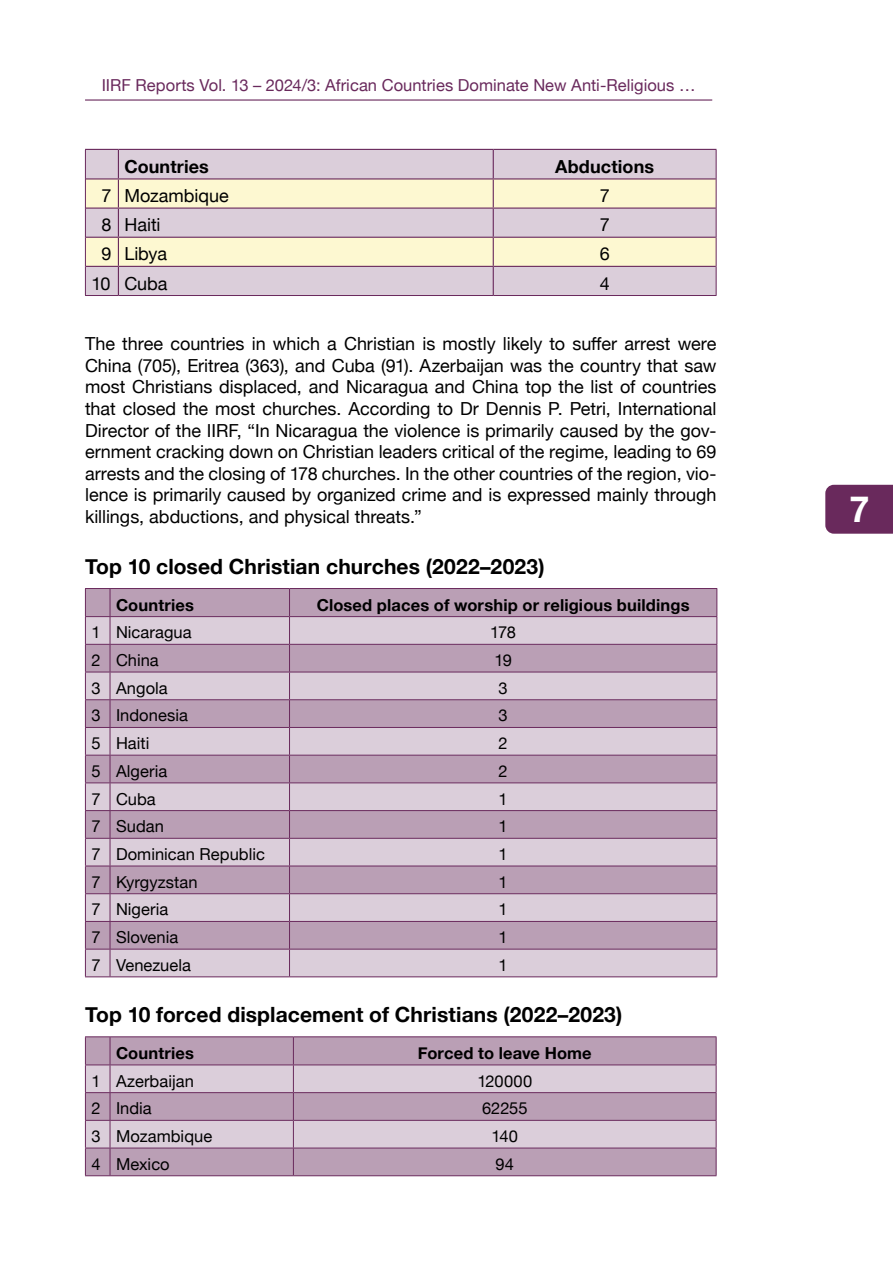
<style>
.page{position:relative;width:893px;height:1263px;background:#fff}
.page>*{position:absolute;margin:0;border:0;box-sizing:border-box;transform-origin:0 0}
.t1{font:700 36px "Helvetica Neue";color:#fff}
.t2{font:700 21px "Helvetica Neue";letter-spacing:.005em;color:#000}
.t3{font:18px/21.6px "Helvetica Neue";color:#000;text-align:justify}
.t4{font:700 18px "Helvetica Neue";letter-spacing:.005em;color:#000}
.t5{font:16.5px "Helvetica Neue";letter-spacing:.005em;color:#000}
.t6{font:700 16.5px "Helvetica Neue";letter-spacing:.01em;color:#000}
.t7{font:16.5px "Helvetica Neue";color:#69295c}
</style>
<div class="page">
<div style="left:825px;top:485px;width:68px;height:49px;background:#69295c"></div>
<hr style="left:85px;top:99px;width:627px;height:2px;background:#69295c">
<div style="left:86px;top:150px;width:630px;height:145px;background:#dbceda"></div>
<svg style="left:86px;top:179px;width:630px;height:87px;background:#efe6d1"></svg>
<hr style="left:85px;top:149px;width:33px;height:1px;background:#69295c">
<hr style="left:118px;top:149px;width:375px;height:1px;background:#69295c">
<hr style="left:493px;top:149px;width:223px;height:1px;background:#69295c">
<hr style="left:86px;top:178px;width:32px;height:1px;background:#69295c">
<hr style="left:118px;top:178px;width:375px;height:1px;background:#69295c">
<hr style="left:493px;top:178px;width:223px;height:1px;background:#69295c">
<hr style="left:86px;top:208px;width:32px;height:1px;background:#69295c">
<hr style="left:118px;top:208px;width:375px;height:1px;background:#69295c">
<hr style="left:493px;top:208px;width:223px;height:1px;background:#69295c">
<hr style="left:86px;top:237px;width:32px;height:1px;background:#69295c">
<hr style="left:118px;top:237px;width:375px;height:1px;background:#69295c">
<hr style="left:493px;top:237px;width:223px;height:1px;background:#69295c">
<hr style="left:86px;top:266px;width:32px;height:1px;background:#69295c">
<hr style="left:118px;top:266px;width:375px;height:1px;background:#69295c">
<svg style="left:118px;top:150px;width:1px;height:145px"></svg>
<hr style="left:493px;top:266px;width:223px;height:1px;background:#69295c">
<svg style="left:493px;top:150px;width:1px;height:145px"></svg>
<svg style="left:85px;top:150px;width:1px;height:145px"></svg>
<svg style="left:716px;top:150px;width:1px;height:145px"></svg>
<hr style="left:85px;top:295px;width:33px;height:1px;background:#69295c">
<hr style="left:118px;top:295px;width:375px;height:1px;background:#69295c">
<hr style="left:493px;top:295px;width:223px;height:1px;background:#69295c">
<div style="left:111px;top:589px;width:605px;height:27px;background:#ba9fb5"></div>
<svg style="left:111px;top:617px;width:605px;height:359px;background:#cab6c7"></svg>
<hr style="left:110px;top:588px;width:180px;height:1px;background:#69295c">
<hr style="left:290px;top:588px;width:427px;height:1px;background:#69295c">
<hr style="left:110px;top:616px;width:180px;height:1px;background:#69295c">
<hr style="left:290px;top:616px;width:427px;height:1px;background:#69295c">
<hr style="left:110px;top:644px;width:180px;height:1px;background:#69295c">
<hr style="left:290px;top:644px;width:427px;height:1px;background:#69295c">
<hr style="left:110px;top:672px;width:180px;height:1px;background:#69295c">
<hr style="left:290px;top:672px;width:427px;height:1px;background:#69295c">
<hr style="left:110px;top:699px;width:180px;height:1px;background:#69295c">
<hr style="left:290px;top:699px;width:427px;height:1px;background:#69295c">
<hr style="left:110px;top:727px;width:180px;height:1px;background:#69295c">
<hr style="left:290px;top:727px;width:427px;height:1px;background:#69295c">
<hr style="left:110px;top:755px;width:180px;height:1px;background:#69295c">
<hr style="left:290px;top:755px;width:427px;height:1px;background:#69295c">
<hr style="left:110px;top:782px;width:180px;height:1px;background:#69295c">
<hr style="left:290px;top:782px;width:427px;height:1px;background:#69295c">
<hr style="left:110px;top:810px;width:180px;height:1px;background:#69295c">
<hr style="left:290px;top:810px;width:427px;height:1px;background:#69295c">
<hr style="left:110px;top:838px;width:180px;height:1px;background:#69295c">
<hr style="left:290px;top:838px;width:427px;height:1px;background:#69295c">
<hr style="left:110px;top:866px;width:180px;height:1px;background:#69295c">
<hr style="left:290px;top:866px;width:427px;height:1px;background:#69295c">
<hr style="left:110px;top:893px;width:180px;height:1px;background:#69295c">
<hr style="left:290px;top:893px;width:427px;height:1px;background:#69295c">
<hr style="left:110px;top:921px;width:180px;height:1px;background:#69295c">
<hr style="left:290px;top:921px;width:427px;height:1px;background:#69295c">
<hr style="left:110px;top:949px;width:180px;height:1px;background:#69295c">
<hr style="left:290px;top:949px;width:427px;height:1px;background:#69295c">
<svg style="left:289px;top:589px;width:1px;height:387px"></svg>
<svg style="left:716px;top:589px;width:1px;height:387px"></svg>
<svg style="left:85px;top:588px;width:26px;height:389px;background:#bca2b8"></svg>
<hr style="left:110px;top:976px;width:180px;height:1px;background:#69295c">
<hr style="left:290px;top:976px;width:427px;height:1px;background:#69295c">
<div style="left:111px;top:1037px;width:605px;height:138px;background:#ba9fb5"></div>
<svg style="left:111px;top:1065px;width:605px;height:83px;background:#cebccb"></svg>
<hr style="left:110px;top:1036px;width:183px;height:1px;background:#69295c">
<hr style="left:293px;top:1036px;width:423px;height:1px;background:#69295c">
<hr style="left:110px;top:1064px;width:183px;height:1px;background:#69295c">
<hr style="left:293px;top:1064px;width:423px;height:1px;background:#69295c">
<hr style="left:110px;top:1092px;width:183px;height:1px;background:#69295c">
<hr style="left:293px;top:1092px;width:423px;height:1px;background:#69295c">
<hr style="left:110px;top:1120px;width:183px;height:1px;background:#69295c">
<hr style="left:293px;top:1120px;width:423px;height:1px;background:#69295c">
<hr style="left:110px;top:1148px;width:183px;height:1px;background:#69295c">
<hr style="left:293px;top:1148px;width:423px;height:1px;background:#69295c">
<svg style="left:293px;top:1037px;width:1px;height:138px"></svg>
<svg style="left:716px;top:1037px;width:1px;height:138px"></svg>
<svg style="left:85px;top:1036px;width:26px;height:140px;background:#bca2b8"></svg>
<hr style="left:110px;top:1175px;width:183px;height:1px;background:#69295c">
<hr style="left:293px;top:1175px;width:423px;height:1px;background:#69295c">
<p class="t7" style="left:102px;top:73px;width:595px">IIRF Reports Vol. 13 – 2024/3: African Countries Dominate New Anti-Religious …</p>
<p class="t4" style="left:124px;top:152px;width:86px">Countries</p>
<p class="t4" style="left:555px;top:152px;width:100px">Abductions</p>
<p class="t3" style="left:101px;top:186px;width:129px">7 Mozambique</p>
<p class="t3" style="left:600px;top:186px;width:12px">7</p>
<p class="t3" style="left:101px;top:215px;width:61px">8 Haiti</p>
<p class="t3" style="left:600px;top:215px;width:12px">7</p>
<p class="t3" style="left:101px;top:244px;width:67px">9 Libya</p>
<p class="t3" style="left:600px;top:244px;width:12px">6</p>
<p class="t3" style="left:91px;top:273px;width:78px">10 Cuba</p>
<p class="t3" style="left:600px;top:273px;width:12px">4</p>
<p class="t3" style="left:85px;top:334px;width:633px">The three countries in which a Christian is mostly likely to suffer arrest were China (705), Eritrea (363), and Cuba (91). Azerbaijan was the country that saw most Christians displaced, and Nicaragua and China top the list of countries that closed the most churches. According to Dr Dennis P. Petri, International Director of the IIRF, “In Nicaragua the violence is primarily caused by the gov&shy;ernment cracking down on Christian leaders critical of the regime, leading to 69 arrests and the closing of 178 churches. In the other countries of the region, vio&shy;lence is primarily caused by organized crime and is expressed mainly through killings, abductions, and physical threats.”</p>
<p class="t2" style="left:85px;top:550px;width:461px">Top 10 closed Christian churches (2022–2023)</p>
<p class="t6" style="left:116px;top:592px;width:79px">Countries</p>
<p class="t6" style="left:317px;top:592px;width:374px">Closed places of worship or religious buildings</p>
<p class="t5" style="left:91px;top:620px;width:102px">1 Nicaragua</p>
<p class="t5" style="left:490px;top:620px;width:27px">178</p>
<p class="t5" style="left:91px;top:648px;width:69px">2 China</p>
<p class="t5" style="left:494px;top:648px;width:19px">19</p>
<p class="t5" style="left:91px;top:676px;width:78px">3 Angola</p>
<p class="t5" style="left:499px;top:676px;width:11px">3</p>
<p class="t5" style="left:91px;top:704px;width:98px">3 Indonesia</p>
<p class="t5" style="left:499px;top:704px;width:11px">3</p>
<p class="t5" style="left:91px;top:731px;width:60px">5 Haiti</p>
<p class="t5" style="left:499px;top:731px;width:11px">2</p>
<p class="t5" style="left:91px;top:759px;width:77px">5 Algeria</p>
<p class="t5" style="left:499px;top:759px;width:11px">2</p>
<p class="t5" style="left:91px;top:787px;width:66px">7 Cuba</p>
<p class="t5" style="left:499px;top:787px;width:11px">1</p>
<p class="t5" style="left:91px;top:814px;width:74px">7 Sudan</p>
<p class="t5" style="left:499px;top:814px;width:11px">1</p>
<p class="t5" style="left:91px;top:842px;width:175px">7 Dominican Republic</p>
<p class="t5" style="left:499px;top:842px;width:11px">1</p>
<p class="t5" style="left:91px;top:870px;width:108px">7 Kyrgyzstan</p>
<p class="t5" style="left:499px;top:870px;width:11px">1</p>
<p class="t5" style="left:91px;top:898px;width:78px">7 Nigeria</p>
<p class="t5" style="left:499px;top:898px;width:11px">1</p>
<p class="t5" style="left:91px;top:925px;width:88px">7 Slovenia</p>
<p class="t5" style="left:499px;top:925px;width:11px">1</p>
<p class="t5" style="left:91px;top:953px;width:101px">7 Venezuela</p>
<p class="t5" style="left:499px;top:953px;width:11px">1</p>
<p class="t2" style="left:85px;top:998px;width:539px">Top 10 forced displacement of Christians (2022–2023)</p>
<p class="t6" style="left:116px;top:1040px;width:79px">Countries</p>
<p class="t6" style="left:418px;top:1040px;width:175px">Forced to leave Home</p>
<p class="t5" style="left:91px;top:1069px;width:104px">1 Azerbaijan</p>
<p class="t5" style="left:477px;top:1069px;width:56px">120000</p>
<p class="t5" style="left:91px;top:1096px;width:62px">2 India</p>
<p class="t5" style="left:482px;top:1096px;width:47px">62255</p>
<p class="t5" style="left:91px;top:1124px;width:122px">3 Mozambique</p>
<p class="t5" style="left:492px;top:1124px;width:28px">140</p>
<p class="t5" style="left:91px;top:1152px;width:80px">4 Mexico</p>
<p class="t5" style="left:496px;top:1152px;width:20px">94</p>
<h1 class="t1" style="left:849px;top:481px;width:22px">7</h1>
</div>
